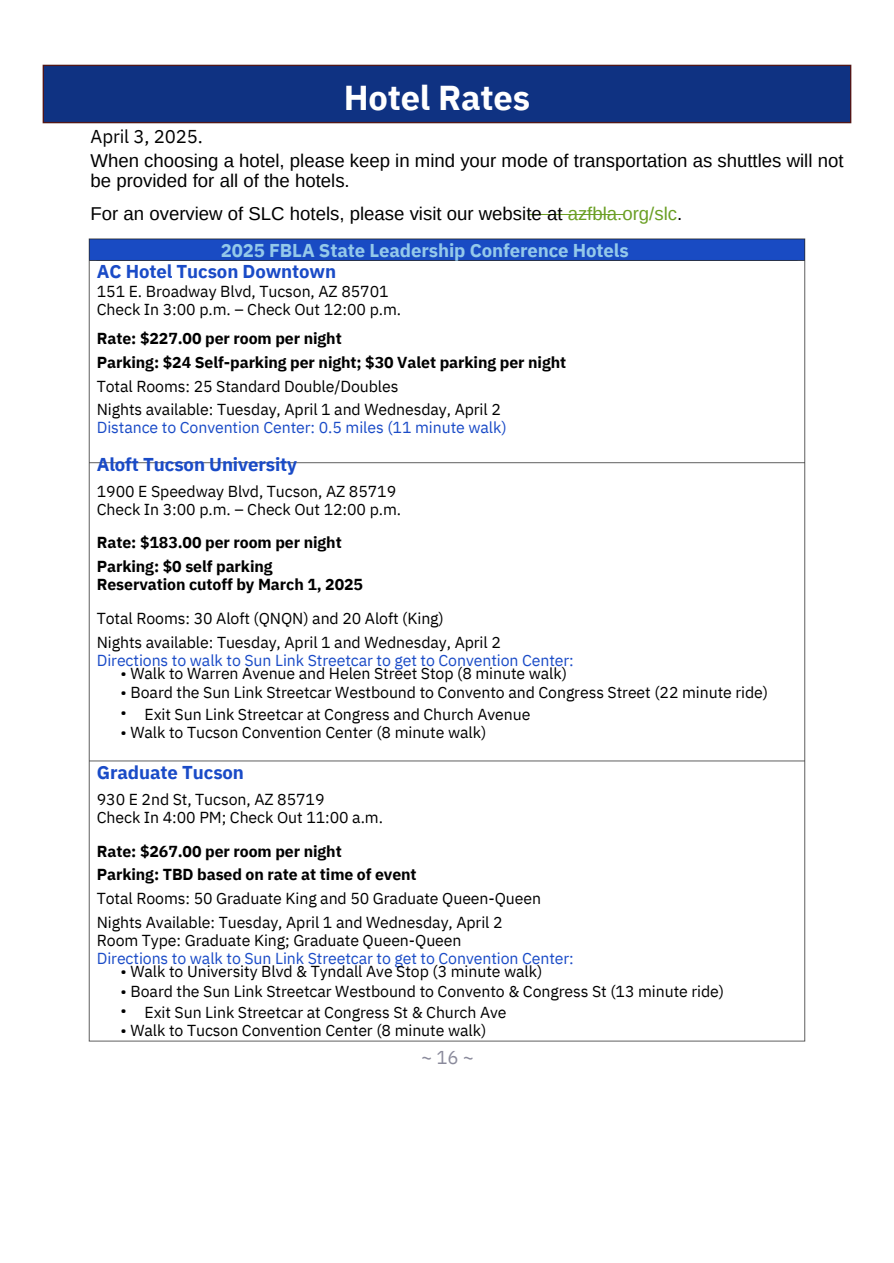
<style>
.page{position:relative;width:894px;height:1263px;background:#fff}
.page>*{position:absolute;margin:0;border:0;box-sizing:border-box;transform-origin:0 0}
.t1{font:700 34.5px "IBM Plex Sans";letter-spacing:-.005em;color:#fff}
.t2{font:18.6px/20.9px "Arimo";color:#000}
.t3{font:700 18.6px "IBM Plex Sans";letter-spacing:-.005em;color:#1a4bc7}
.t4{font:700 18.6px "IBM Plex Sans";letter-spacing:-.005em;color:#94c9ea}
.t5{font:18.6px "IBM Plex Sans";letter-spacing:-.005em;color:#000}
.t6{font:18.6px "IBM Plex Sans";color:#8a8a9b}
.t7{font:15.9px/17.9px "IBM Plex Sans";letter-spacing:-.005em;color:#000}
.t8{font:700 15.9px "IBM Plex Sans";letter-spacing:-.005em;color:#000}
.t9{font:15.9px "IBM Plex Sans";letter-spacing:-.005em;color:#1a4bc7}
.s1{color:#6b9f25}
</style>
<div class="page">
<hr style="left:528px;top:214px;width:96px;height:1px;background:#6b9f25">
<img style="left:42px;top:64px;width:810px;height:60px">
<img style="left:88px;top:238px;width:718px;height:804px">
<p class="t1" style="left:343px;top:75px;width:188px">Hotel Rates</p>
<p class="t5" style="left:90px;top:124px;width:114px">April 3, 2025.</p>
<p class="t2" style="left:90px;top:150px;width:754px">When choosing a hotel, please keep in mind your mode of transportation as shuttles will not be provided for all of the hotels.</p>
<p class="t2" style="left:90px;top:203px;width:593px">For an overview of SLC hotels, please visit our website at <span class="s1">azfbla.org/slc</span>.</p>
<p class="t4" style="left:221px;top:238px;width:409px">2025 FBLA State Leadership Conference Hotels</p>
<p class="t3" style="left:97px;top:259px;width:241px">AC Hotel Tucson Downtown</p>
<p class="t7" style="left:97px;top:282px;width:306px">151 E. Broadway Blvd, Tucson, AZ 85701<br>Check In 3:00 p.m. – Check Out 12:00 p.m.</p>
<p class="t8" style="left:97px;top:328px;width:246px">Rate: $227.00 per room per night</p>
<p class="t8" style="left:97px;top:351px;width:470px">Parking: $24 Self-parking per night; $30 Valet parking per night</p>
<p class="t7" style="left:97px;top:377px;width:303px">Total Rooms: 25 Standard Double/Doubles</p>
<p class="t7" style="left:97px;top:400px;width:405px">Nights available: Tuesday, April 1 and Wednesday, April 2</p>
<p class="t9" style="left:97px;top:417px;width:411px">Distance to Convention Center: 0.5 miles (11 minute walk)</p>
<p class="t3" style="left:97px;top:452px;width:202px">Aloft Tucson University</p>
<p class="t7" style="left:97px;top:482px;width:301px">1900 E Speedway Blvd, Tucson, AZ 85719</p>
<p class="t7" style="left:97px;top:500px;width:306px">Check In 3:00 p.m. – Check Out 12:00 p.m.</p>
<p class="t8" style="left:97px;top:532px;width:246px">Rate: $183.00 per room per night</p>
<p class="t8" style="left:97px;top:556px;width:177px">Parking: $0 self parking</p>
<p class="t8" style="left:97px;top:574px;width:268px">Reservation cutoff by March 1, 2025</p>
<p class="t7" style="left:97px;top:609px;width:348px">Total Rooms: 30 Aloft (QNQN) and 20 Aloft (King)</p>
<p class="t7" style="left:97px;top:633px;width:405px">Nights available: Tuesday, April 1 and Wednesday, April 2</p>
<p class="t9" style="left:97px;top:649px;width:478px">Directions to walk to Sun Link Streetcar to get to Convention Center:</p>
<p class="t7" style="left:121px;top:664px;width:448px">• Walk to Warren Avenue and Helen Street Stop (8 minute walk)</p>
<p class="t7" style="left:121px;top:683px;width:648px">• Board the Sun Link Streetcar Westbound to Convento and Congress Street (22 minute ride)</p>
<p class="t7" style="left:121px;top:703px;width:8px">•</p>
<p class="t7" style="left:144px;top:705px;width:387px">Exit Sun Link Streetcar at Congress and Church Avenue</p>
<p class="t7" style="left:121px;top:723px;width:367px">• Walk to Tucson Convention Center (8 minute walk)</p>
<p class="t3" style="left:97px;top:760px;width:149px">Graduate Tucson</p>
<p class="t7" style="left:97px;top:790px;width:229px">930 E 2nd St, Tucson, AZ 85719</p>
<p class="t7" style="left:97px;top:808px;width:287px">Check In 4:00 PM; Check Out 11:00 a.m.</p>
<p class="t8" style="left:97px;top:840px;width:246px">Rate: $267.00 per room per night</p>
<p class="t8" style="left:97px;top:864px;width:321px">Parking: TBD based on rate at time of event</p>
<p class="t7" style="left:97px;top:889px;width:445px">Total Rooms: 50 Graduate King and 50 Graduate Queen-Queen</p>
<p class="t7" style="left:97px;top:913px;width:407px">Nights Available: Tuesday, April 1 and Wednesday, April 2</p>
<p class="t7" style="left:97px;top:931px;width:366px">Room Type: Graduate King; Graduate Queen-Queen</p>
<p class="t9" style="left:97px;top:947px;width:478px">Directions to walk to Sun Link Streetcar to get to Convention Center:</p>
<p class="t7" style="left:121px;top:962px;width:423px">• Walk to University Blvd &amp; Tyndall Ave Stop (3 minute walk)</p>
<p class="t7" style="left:121px;top:982px;width:605px">• Board the Sun Link Streetcar Westbound to Convento &amp; Congress St (13 minute ride)</p>
<p class="t7" style="left:121px;top:1001px;width:8px">•</p>
<p class="t7" style="left:144px;top:1003px;width:363px">Exit Sun Link Streetcar at Congress St &amp; Church Ave</p>
<p class="t7" style="left:121px;top:1021px;width:367px">• Walk to Tucson Convention Center (8 minute walk)</p>
<p class="t6" style="left:421px;top:1044px;width:54px">~16~</p>
</div>
